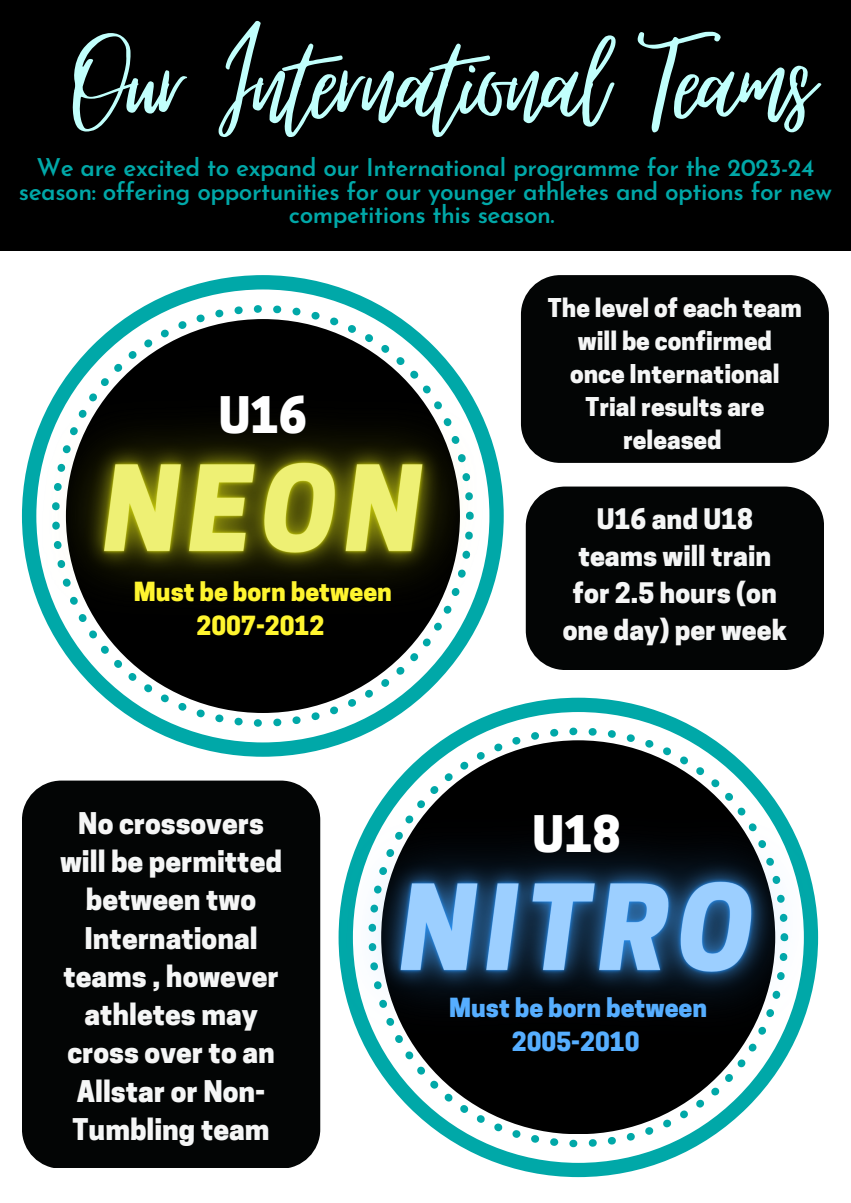
<style>
.page{position:relative;width:851px;height:1203px;background:#fff}
.page>*{position:absolute;margin:0;border:0;box-sizing:border-box;transform-origin:0 0}
.t1{font:157.8px "Virtual";letter-spacing:-.02em;color:#c1fffc}
.t2{font:800 47.25px "Cooper Hewitt";color:#fff}
.t3{font:800 28.05px/38.2px "Cooper Hewitt";color:#f5f6f6;text-align:center}
.t4{font:800 26.55px/37.2px "Cooper Hewitt";color:#f5f6f6;text-align:center}
.t5{font:800 24.75px "Cooper Hewitt";color:#fff52f}
.t6{font:800 24.75px "Cooper Hewitt";color:#56aeff}
.t7{font:600 24.45px/23.7px "Josefin Sans";letter-spacing:-.02em;color:#00a8a8;text-align:center}
.t8{font:800 24.3px/33.2px "Cooper Hewitt";color:#f5f6f6;text-align:center}
</style>
<div class="page">
<div style="left:0;top:0;width:850px;height:251px;background:#000"></div>
<svg style="left:145px;top:275px;width:234px;height:482px"></svg>
<svg style="left:92px;top:305px;width:342px;height:421px"></svg>
<svg style="left:338px;top:697px;width:357px;height:480px"></svg>
<svg style="left:368px;top:727px;width:376px;height:420px"></svg>
<div style="left:22px;top:780px;width:298px;height:388px;background:#030505;border-radius:39px"></div>
<img style="left:21px;top:346px;width:527px;height:350px">
<img style="left:283px;top:764px;width:536px;height:350px">
<div style="left:521px;top:275px;width:307px;height:187px;background:#030505;border-radius:39px"></div>
<div style="left:525px;top:486px;width:298px;height:184px;background:#030505;border-radius:39px"></div>
<p class="t1" style="left:75px;top:-2px;width:739px">Our International Teams</p>
<p class="t7" style="left:19px;top:158px;width:814px">We are excited to expand our International programme for the 2023-24 season: offering opportunities for our younger athletes and options for new competitions this season.</p>
<p class="t2" style="left:219px;top:398px;width:90px">U16</p>
<p class="t5" style="left:134px;top:583px;width:259px">Must be born between</p>
<p class="t5" style="left:196px;top:616px;width:129px">2007-2012</p>
<p class="t8" style="left:548px;top:294px;width:255px">The level of each team will be confirmed</p>
<p class="t8" style="left:570px;top:360px;width:211px">once International</p>
<p class="t8" style="left:585px;top:393px;width:180px">Trial results are released</p>
<p class="t4" style="left:562px;top:503px;width:226px">U16 and U18 teams will train for 2.5 hours (on one day) per week</p>
<p class="t3" style="left:60px;top:807px;width:223px">No crossovers will be permitted between two<br>International teams , however athletes may cross over to an<br>Allstar or Non-<br>Tumbling team</p>
<p class="t2" style="left:532px;top:817px;width:90px">U18</p>
<p class="t6" style="left:449px;top:998px;width:259px">Must be born between</p>
<p class="t6" style="left:512px;top:1032px;width:129px">2005-2010</p>
</div>
